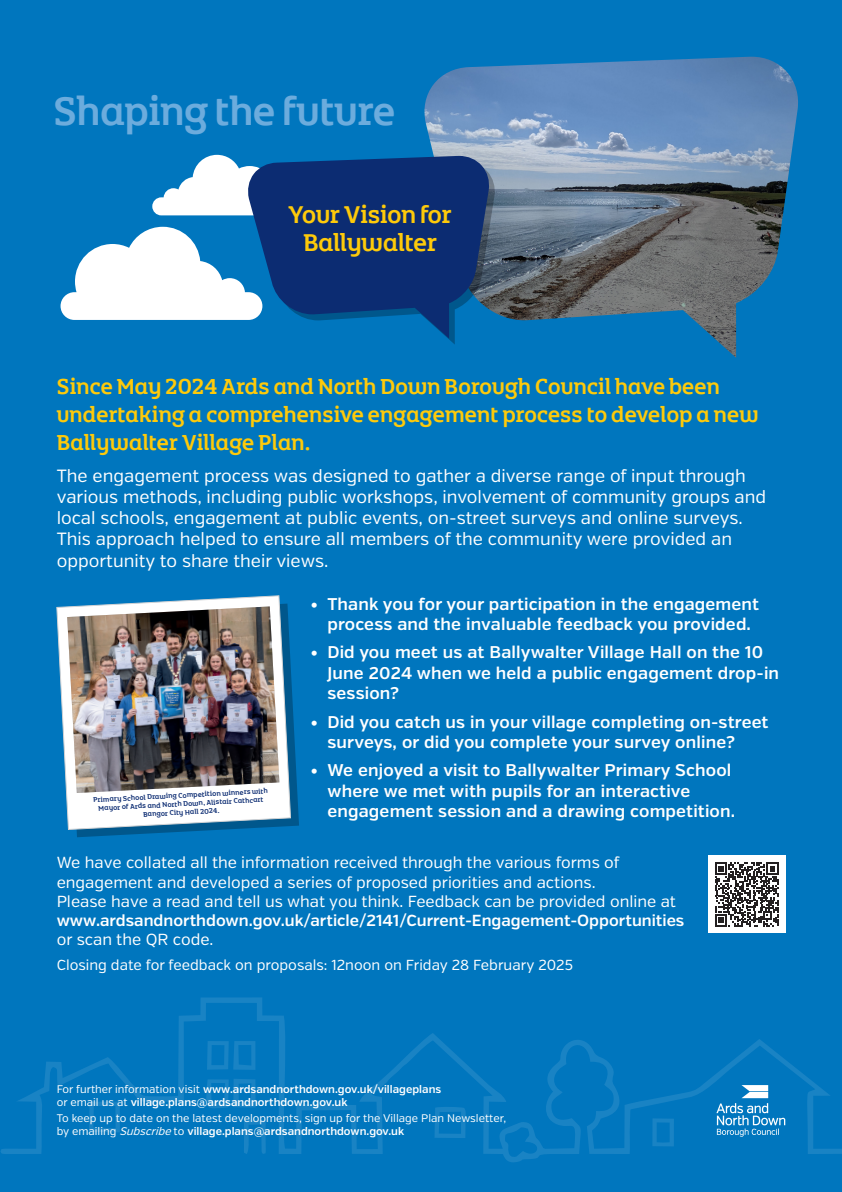
<style>
.page{position:relative;width:842px;height:1192px;background:#0076be}
.page>*{position:absolute;margin:0;border:0;box-sizing:border-box;transform-origin:0 0}
.t1{font:42.85px "Northern Ireland Headline";color:#6cacdd}
.t2{font:26.2px/28.3px "Northern Ireland Headline";color:#feca0a;text-align:center}
.t3{font:23.35px/28.1px "Northern Ireland Headline";letter-spacing:.01em;color:#feca0a}
.t4{font:17.7px/21.2px "Verb";color:#fff}
.t5{font:600 17px/20.4px "Verb";letter-spacing:.01em;color:#fff}
.t6{font:16px/19.2px "Verb";color:#fff}
.t7{font:14.5px "Verb";color:#fff}
.t8{font:11px/13px "Verb";color:#fff}
.t9{font:600 11px/13px "Verb";color:#fff}
.t10{font:7.5px/8.5px "Northern Ireland Headline";color:#0c2c72;text-align:center}
.s1{font-weight:600}
.s2{font-weight:400}
.s3{font-style:italic}
</style>
<div class="page">
<svg style="left:61px;top:227px;width:186px;height:93px"></svg>
<svg style="left:152px;top:155px;width:95px;height:60px"></svg>
<svg style="left:1px;top:997px;width:841px;height:165px"></svg>
<svg style="left:434px;top:1106px;width:32px;height:32px"></svg>
<svg style="left:89px;top:1102px;width:31px;height:30px"></svg>
<svg style="left:204px;top:1079px;width:52px;height:30px"></svg>
<svg style="left:207px;top:1041px;width:48px;height:29px"></svg>
<svg style="left:652px;top:1118px;width:22px;height:28px"></svg>
<svg style="left:243px;top:1120px;width:24px;height:37px"></svg>
<svg style="left:716px;top:1085px;width:69px;height:52px"></svg>
<svg style="left:76px;top:676px;width:223px;height:161px"></svg>
<img style="left:424px;top:57px;width:374px;height:301px">
<svg style="left:424px;top:162px;width:71px;height:183px"></svg>
<svg style="left:247px;top:156px;width:243px;height:183px;fill:#0c2c72"></svg>
<svg style="left:57px;top:596px;width:234px;height:234px"></svg>
<img style="left:67px;top:606px;width:212px;height:187px">
<div style="left:708px;top:856px;width:78px;height:77px;background:#fff"></div>
<svg style="left:715px;top:862px;width:64px;height:64px"></svg>
<p class="t1" style="left:54px;top:84px;width:343px">Shaping the future</p>
<p class="t2" style="left:289px;top:199px;width:165px">Your Vision for<br>Ballywalter</p>
<p class="t3" style="left:57px;top:372px;width:703px">Since May 2024 Ards and North Down Borough Council have been undertaking a comprehensive engagement process to develop a new<br>Ballywalter Village Plan.</p>
<p class="t4" style="left:57px;top:465px;width:711px">The engagement process was designed to gather a diverse range of input through various methods, including public workshops, involvement of community groups and local schools, engagement at public events, on-street surveys and online surveys.<br>This approach helped to ensure all members of the community were provided an opportunity to share their views.</p>
<p class="t5" style="left:310px;top:594px;width:450px;text-align:center">• Thank you for your participation in the engagement process and the invaluable feedback you provided.</p>
<p class="t5" style="left:327px;top:643px;width:453px;text-indent:-17px">• Did you meet us at Ballywalter Village Hall on the 10<br>June 2024 when we held a public engagement drop-in session?</p>
<p class="t5" style="left:327px;top:712px;width:443px;text-indent:-17px">• Did you catch us in your village completing on-street surveys, or did you complete your survey online?</p>
<p class="t5" style="left:327px;top:761px;width:409px;text-indent:-17px">• We enjoyed a visit to Ballywalter Primary School where we met with pupils for an interactive engagement session and a drawing competition.</p>
<p class="t10" style="left:93px;top:795px;width:176px;rotate:-3deg">Primary School Drawing Competition winners with<br>Mayor of Ards and North Down, Alistair Cathcart<br>Bangor City Hall 2024.</p>
<p class="t6" style="left:57px;top:853px;width:629px">We have collated all the information received through the various forms of engagement and developed a series of proposed priorities and actions.<br>Please have a read and tell us what you think. Feedback can be provided online at <span class="s1">www.ardsandnorthdown.gov.uk/article/2141/Current-Engagement-Opportunities </span>or scan the QR code.</p>
<p class="t7" style="left:57px;top:957px;width:518px">Closing date for feedback on proposals: 12noon on Friday 28 February 2025</p>
<p class="t9" style="left:57px;top:1083px;width:386px"><span class="s2">For further information visit</span> www.ardsandnorthdown.gov.uk/villageplans <span class="s2">or email us at</span> village.plans@ardsandnorthdown.gov.uk</p>
<p class="t8" style="left:57px;top:1112px;width:451px">To keep up to date on the latest developments, sign up for the Village Plan Newsletter, by emailing <span class="s3">Subscribe</span>to <span class="s1">village.plans@ardsandnorthdown.gov.uk</span></p>
</div>
